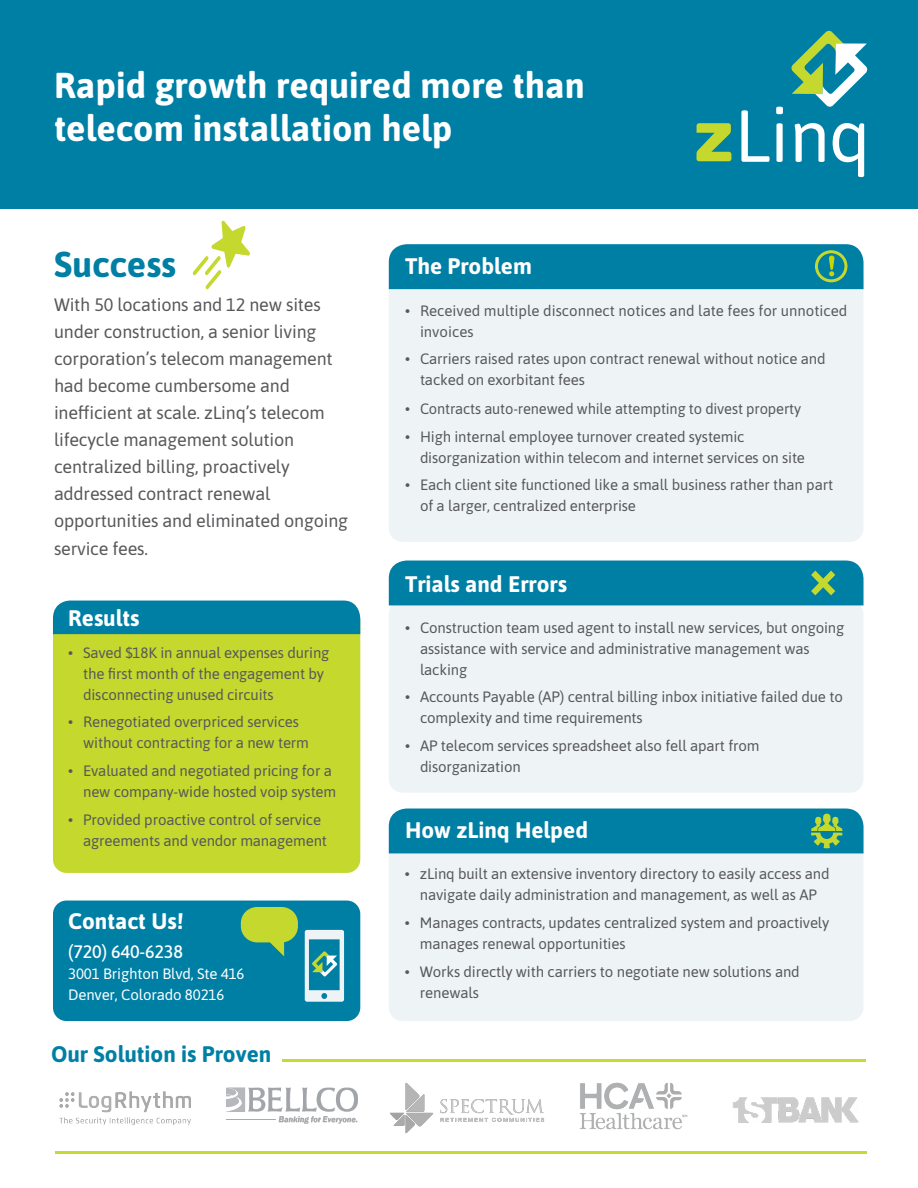
<style>
.page{position:relative;width:918px;height:1188px;background:#fff}
.page>*{position:absolute;margin:0;border:0;box-sizing:border-box;transform-origin:0 0}
.t1{font:700 36px "Asap";color:#fff}
.t2{font:700 36px "Asap";color:#007fa5}
.t3{font:700 22.5px "Asap";color:#fff}
.t4{font:700 22.5px "Asap";color:#007fa5}
.t5{font:18px/27.2px "Asap";letter-spacing:-.01em;color:#57585a}
.t6{font:500 18px "Asap";letter-spacing:-.01em;color:#fff}
.t7{font:15px/21px "Asap";letter-spacing:-.01em;color:#57585a}
.t8{font:15px/21px "Asap";letter-spacing:-.01em;color:#fff}
</style>
<div class="page">
<div style="left:389px;top:266px;width:475px;height:276px;background:#eef4f6;border-radius:14px"></div>
<div style="left:389px;top:601px;width:475px;height:192px;background:#eef4f6;border-radius:14px"></div>
<div style="left:389px;top:812px;width:475px;height:209px;background:#eef4f6;border-radius:14px"></div>
<div style="left:53px;top:608px;width:307px;height:265px;background:#c4d82d;border-radius:14px"></div>
<div style="left:53px;top:901px;width:307px;height:120px;background:#007fa5;border-radius:14px"></div>
<div style="left:0;top:0;width:918px;height:208px;background:#007fa5"></div>
<hr style="left:55px;top:1151px;width:812px;height:3px;background:#c8da30">
<hr style="left:282px;top:1059px;width:583px;height:3px;background:#c8da30">
<svg style="left:791px;top:30px;width:77px;height:77px"></svg>
<svg style="left:696px;top:123px;width:35px;height:38px"></svg>
<svg style="left:741px;top:110px;width:29px;height:52px"></svg>
<svg style="left:776px;top:107px;width:7px;height:55px"></svg>
<svg style="left:795px;top:123px;width:30px;height:39px"></svg>
<svg style="left:833px;top:123px;width:31px;height:54px"></svg>
<img style="left:732px;top:1097px;width:127px;height:26px">
<img style="left:579px;top:1082px;width:109px;height:48px">
<img style="left:390px;top:1083px;width:154px;height:51px">
<img style="left:226px;top:1087px;width:132px;height:37px">
<img style="left:59px;top:1091px;width:131px;height:34px">
<div style="left:53px;top:601px;width:307px;height:33px;background:#007fa5"></div>
<svg style="left:193px;top:221px;width:57px;height:68px"></svg>
<div style="left:389px;top:244px;width:475px;height:45px;background:#007fa5"></div>
<div style="left:389px;top:809px;width:475px;height:44px;background:#007fa5"></div>
<div style="left:389px;top:561px;width:475px;height:44px;background:#007fa5"></div>
<div style="left:815px;top:250px;width:32px;height:32px;border:3px solid #c4d82d;border-radius:50%"></div>
<svg style="left:241px;top:907px;width:57px;height:49px"></svg>
<svg style="left:305px;top:930px;width:39px;height:72px"></svg>
<p class="t1" style="left:54px;top:59px;width:532px">Rapid growth required more than</p>
<p class="t1" style="left:54px;top:103px;width:400px">telecom installation help</p>
<p class="t2" style="left:54px;top:239px;width:124px">Success</p>
<p class="t5" style="left:54px;top:290px;width:296px">With 50 locations and 12 new sites under construction, a senior living corporation’s telecom management had become cumbersome and inefficient at scale. zLinq’s telecom lifecycle management solution centralized billing, proactively addressed contract renewal opportunities and eliminated ongoing service fees.</p>
<p class="t3" style="left:68px;top:602px;width:73px">Results</p>
<p class="t7" style="left:83px;top:641px;width:248px;text-indent:-15px">• Saved $18K in annual expenses during the first month of the engagement by disconnecting unused circuits</p>
<p class="t7" style="left:83px;top:711px;width:227px;text-indent:-15px">• Renegotiated overpriced services without contracting for a new term</p>
<p class="t7" style="left:68px;top:760px;width:270px;text-align:right">• Evaluated and negotiated pricing for a new company-wide hosted voip system</p>
<p class="t7" style="left:83px;top:808px;width:245px;text-indent:-15px">• Provided proactive control of service agreements and vendor management</p>
<p class="t3" style="left:68px;top:905px;width:117px">Contact Us!</p>
<p class="t6" style="left:68px;top:939px;width:116px">(720) 640-6238</p>
<p class="t8" style="left:68px;top:963px;width:178px">3001 Brighton Blvd, Ste 416<br>Denver, Colorado 80216</p>
<p class="t4" style="left:51px;top:1038px;width:222px">Our Solution is Proven</p>
<p class="t3" style="left:405px;top:251px;width:129px">The Problem</p>
<p class="t7" style="left:420px;top:299px;width:429px;text-indent:-15px">• Received multiple disconnect notices and late fees for unnoticed invoices</p>
<p class="t7" style="left:420px;top:348px;width:407px;text-indent:-15px">• Carriers raised rates upon contract renewal without notice and tacked on exorbitant fees</p>
<p class="t7" style="left:405px;top:397px;width:398px">• Contracts auto-renewed while attempting to divest property</p>
<p class="t7" style="left:420px;top:425px;width:387px;text-indent:-15px">• High internal employee turnover created systemic disorganization within telecom and internet services on site</p>
<p class="t7" style="left:420px;top:474px;width:415px;text-indent:-15px">• Each client site functioned like a small business rather than part of a larger, centralized enterprise</p>
<p class="t3" style="left:405px;top:568px;width:164px">Trials and Errors</p>
<p class="t7" style="left:420px;top:616px;width:426px;text-indent:-15px">• Construction team used agent to install new services, but ongoing assistance with service and administrative management was lacking</p>
<p class="t7" style="left:420px;top:686px;width:424px;text-indent:-15px">• Accounts Payable (AP) central billing inbox initiative failed due to complexity and time requirements</p>
<p class="t7" style="left:420px;top:735px;width:341px;text-indent:-15px">• AP telecom services spreadsheet also fell apart from disorganization</p>
<p class="t3" style="left:405px;top:814px;width:185px">How zLinq Helped</p>
<p class="t7" style="left:405px;top:863px;width:426px;text-align:center">• zLinq built an extensive inventory directory to easily access and navigate daily administration and management, as well as AP</p>
<p class="t7" style="left:420px;top:911px;width:411px;text-indent:-15px">• Manages contracts, updates centralized system and proactively manages renewal opportunities</p>
<p class="t7" style="left:420px;top:960px;width:381px;text-indent:-15px">• Works directly with carriers to negotiate new solutions and renewals</p>
</div>
